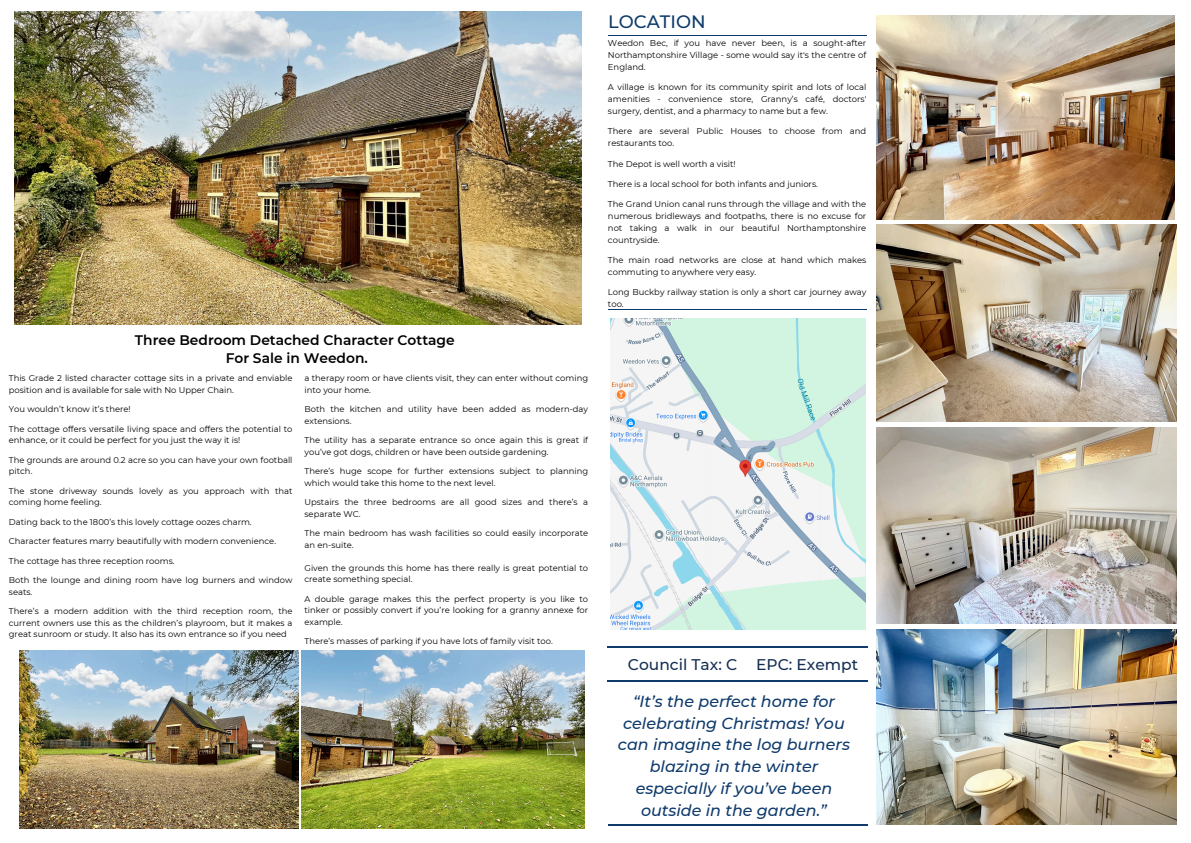
<style>
.page{position:relative;width:1191px;height:843px;background:#fff}
.page>*{position:absolute;margin:0;border:0;box-sizing:border-box;transform-origin:0 0}
.t1{font:500 17.9px "Montserrat";color:#0f3b6c}
.t2{font:italic 500 15.9px/21.8px "Montserrat";color:#0f3b6c;text-align:center}
.t3{font:500 15.4px "Montserrat";color:#142e52}
.t4{font:600 13.8px/18.8px "Montserrat";color:#000;text-align:center}
.t5{font:8.4px/11.5px "Montserrat";color:#000}
</style>
<div class="page">
<img style="left:14px;top:11px;width:567px;height:313px">
<img style="left:19px;top:650px;width:279px;height:178px">
<img style="left:302px;top:650px;width:282px;height:178px">
<img style="left:876px;top:16px;width:298px;height:203px">
<img style="left:876px;top:224px;width:300px;height:197px">
<img style="left:876px;top:427px;width:300px;height:196px">
<img style="left:876px;top:629px;width:300px;height:195px">
<hr style="left:608px;top:35px;width:258px;height:1px;background:#0f3b6c">
<hr style="left:608px;top:309px;width:258px;height:1px;background:#0f3b6c">
<hr style="left:608px;top:824px;width:259px;height:1px;background:#0f3b6c">
<hr style="left:608px;top:680px;width:259px;height:1px;background:#0f3b6c">
<img style="left:610px;top:319px;width:255px;height:310px">
<hr style="left:608px;top:646px;width:260px;height:1px;background:#0f3b6c">
<h3 class="t4" style="left:135px;top:330px;width:321px">Three Bedroom Detached Character Cottage<br>For Sale in Weedon.</h3>
<p class="t5" style="left:304px;top:372px;width:285px">a therapy room or have clients visit, they can enter without coming into your home.</p>
<p class="t5" style="left:304px;top:403px;width:285px">Both the kitchen and utility have been added as modern-day extensions.</p>
<p class="t5" style="left:304px;top:434px;width:285px">The utility has a separate entrance so once again this is great if you’ve got dogs, children or have been outside gardening.</p>
<p class="t5" style="left:304px;top:465px;width:285px">There’s huge scope for further extensions subject to planning which would take this home to the next level.</p>
<p class="t5" style="left:304px;top:496px;width:285px">Upstairs the three bedrooms are all good sizes and there’s a separate WC.</p>
<p class="t5" style="left:304px;top:527px;width:285px">The main bedroom has wash facilities so could easily incorporate an en-suite.</p>
<p class="t5" style="left:304px;top:561px;width:285px">Given the grounds this home has there really is great potential to create something special.</p>
<p class="t5" style="left:304px;top:592px;width:285px;text-align:justify">A double garage makes this the perfect property is you like to tinker or possibly convert if you’re looking for a granny annexe for example.</p>
<p class="t5" style="left:304px;top:635px;width:250px">There’s masses of parking if you have lots of family visit too.</p>
<p class="t5" style="left:9px;top:372px;width:285px">This Grade 2 listed character cottage sits in a private and enviable position and is available for sale with No Upper Chain.</p>
<p class="t5" style="left:9px;top:403px;width:123px">You wouldn’t know it’s there!</p>
<p class="t5" style="left:9px;top:422px;width:285px">The cottage offers versatile living space and offers the potential to enhance, or it could be perfect for you just the way it is!</p>
<p class="t5" style="left:9px;top:453px;width:285px">The grounds are around 0.2 acre so you can have your own football pitch.</p>
<p class="t5" style="left:9px;top:484px;width:285px">The stone driveway sounds lovely as you approach with that coming home feeling.</p>
<p class="t5" style="left:9px;top:515px;width:244px">Dating back to the 1800’s this lovely cottage oozes charm.</p>
<p class="t5" style="left:9px;top:535px;width:269px">Character features marry beautifully with modern convenience.</p>
<h2 class="t5" style="left:9px;top:554px;width:167px">The cottage has three reception rooms.</h2>
<h2 class="t5" style="left:9px;top:574px;width:285px">Both the lounge and dining room have log burners and window seats.</h2>
<h2 class="t5" style="left:9px;top:605px;width:285px;text-align:justify">There’s a modern addition with the third reception room, the current owners use this as the children’s playroom, but it makes a great sunroom or study. It also has its own entrance so if you need</h2>
<p class="t1" style="left:608px;top:11px;width:99px">LOCATION</p>
<p class="t5" style="left:608px;top:37px;width:260px;line-height:11.8px;text-align:justify">Weedon Bec, if you have never been, is a sought-after Northamptonshire Village - some would say it's the centre of England.</p>
<p class="t5" style="left:608px;top:81px;width:260px;line-height:11.8px;text-align:justify">A village is known for its community spirit and lots of local amenities - convenience store, Granny’s café, doctors' surgery, dentist, and a pharmacy to name but a few.</p>
<p class="t5" style="left:608px;top:125px;width:260px;line-height:11.8px">There are several Public Houses to choose from and restaurants too.</p>
<p class="t5" style="left:608px;top:158px;width:129px">The Depot is well worth a visit!</p>
<p class="t5" style="left:608px;top:178px;width:211px">There is a local school for both infants and juniors.</p>
<p class="t5" style="left:608px;top:198px;width:260px;line-height:11.8px;text-align:justify">The Grand Union canal runs through the village and with the numerous bridleways and footpaths, there is no excuse for not taking a walk in our beautiful Northamptonshire countryside.</p>
<p class="t5" style="left:608px;top:254px;width:260px;line-height:11.8px">The main road networks are close at hand which makes commuting to anywhere very easy.</p>
<p class="t5" style="left:608px;top:286px;width:260px;line-height:11.8px">Long Buckby railway station is only a short car journey away too.</p>
<h1 class="t3" style="left:628px;top:655px;width:111px">Council Tax: C</h1>
<p class="t3" style="left:756px;top:655px;width:103px">EPC: Exempt</p>
<p class="t2" style="left:618px;top:690px;width:233px">“It’s the perfect home for celebrating Christmas! You can imagine the log burners blazing in the winter especially if you’ve been outside in the garden.”</p>
</div>
